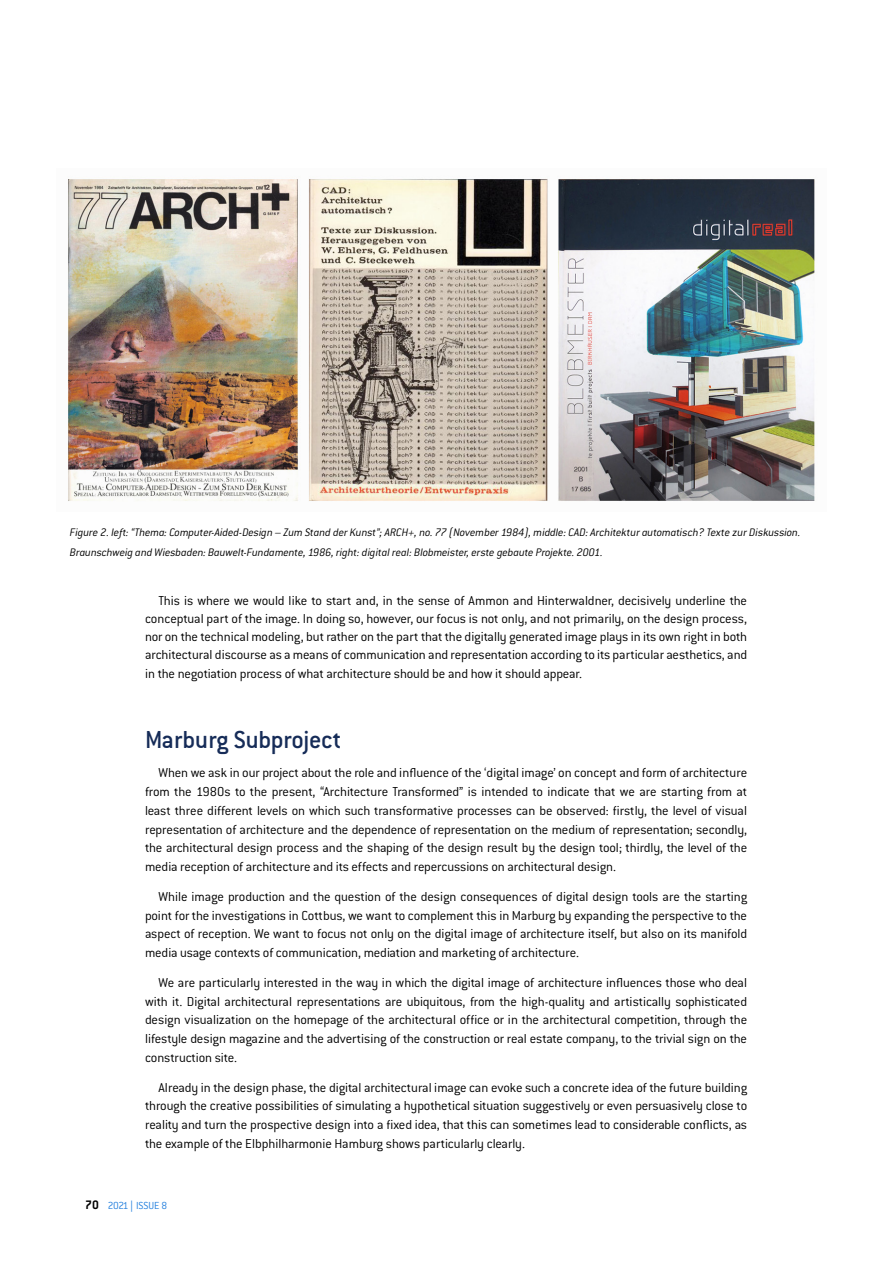
<style>
.page{position:relative;width:893px;height:1263px;background:#fff}
.page>*{position:absolute;margin:0;border:0;box-sizing:border-box;transform-origin:0 0}
.body_text_justified{font:500 27px "Conduit ITC";letter-spacing:-.01em;color:#162c58}
.body_text_justified-2{font:300 14.25px/18.8px "Conduit ITC";letter-spacing:-.01em;color:#000;text-align:justify}
.participant_quote{font:italic 300 12px/19.5px "Conduit ITC";letter-spacing:-.01em;color:#000}
.t1{font:300 11.25px "Conduit ITC";letter-spacing:-.02em;color:#2681de}
.s1{font-weight:700;font-size:13.5px;color:#000}
.s2{font-family:"Helvetica"}
</style>
<div class="page">
<img style="left:68px;top:179px;width:747px;height:322px">
<p class="participant_quote" style="left:70px;top:523px;width:732px">Figure 2. left: “Thema: Computer-Aided-Design – Zum Stand der Kunst”; ARCH+, no. 77 (November 1984), middle: CAD: Architektur automatisch? Texte zur Diskussion.<br>Braunschweig and Wiesbaden: Bauwelt-Fundamente, 1986, right: digital real: Blobmeister, erste gebaute Projekte. 2001.</p>
<p class="body_text_justified-2" style="left:145px;top:592px;width:604px;line-height:18.3px;text-indent:14px">This is where we would like to start and, in the sense of Ammon and Hinterwaldner, decisively underline the conceptual part of the image. In doing so, however, our focus is not only, and not primarily, on the design process, nor on the technical modeling, but rather on the part that the digitally generated image plays in its own right in both architectural discourse as a means of communication and representation according to its particular aesthetics, and in the negotiation process of what architecture should be and how it should appear.</p>
<p class="body_text_justified" style="left:145px;top:724px;width:198px">Marburg Subproject</p>
<p class="body_text_justified-2" style="left:145px;top:763px;width:604px;text-indent:14px">When we ask in our project about the role and influence of the ‘digital image’ on concept and form of architecture from the 1980s to the present, “Architecture Transformed” is intended to indicate that we are starting from at least three different levels on which such transformative processes can be observed: firstly, the level of visual representation of architecture and the dependence of representation on the medium of representation; secondly, the architectural design process and the shaping of the design result by the design tool; thirdly, the level of the media reception of architecture and its effects and repercussions on architectural design.</p>
<p class="body_text_justified-2" style="left:145px;top:887px;width:604px;text-indent:14px">While image production and the question of the design consequences of digital design tools are the starting point for the investigations in Cottbus, we want to complement this in Marburg by expanding the perspective to the aspect of reception. We want to focus not only on the digital image of architecture itself, but also on its manifold media usage contexts of communication, mediation and marketing of architecture.</p>
<p class="body_text_justified-2" style="left:145px;top:973px;width:604px;text-indent:14px">We are particularly interested in the way in which the digital image of architecture influences those who deal with it. Digital architectural representations are ubiquitous, from the high-quality and artistically sophisticated design visualization on the homepage of the architectural office or in the architectural competition, through the lifestyle design magazine and the advertising of the construction or real estate company, to the trivial sign on the construction site.</p>
<p class="body_text_justified-2" style="left:145px;top:1078px;width:604px;text-indent:14px">Already in the design phase, the digital architectural image can evoke such a concrete idea of the future building through the creative possibilities of simulating a hypothetical situation suggestively or even persuasively close to reality and turn the prospective design into a fixed idea, that this can sometimes lead to considerable conflicts, as the example of the Elbphilharmonie Hamburg shows particularly clearly.</p>
<p class="t1" style="left:85px;top:1199px;width:84px"><span class="s1">70</span> 2021 <span class="s2">|</span> ISSUE 8</p>
</div>
